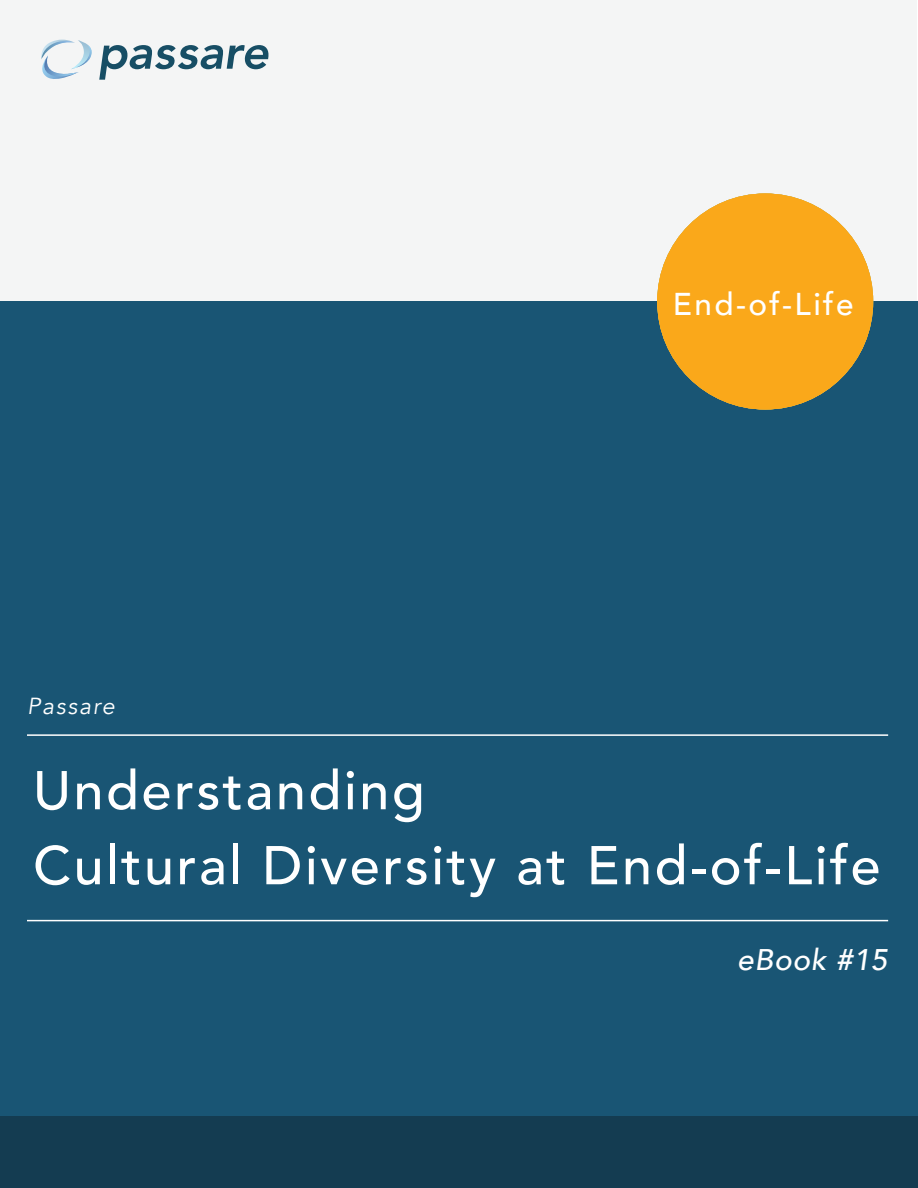
<style>
.page{position:relative;width:918px;height:1188px;background:#fff}
.page>*{position:absolute;margin:0;border:0;box-sizing:border-box;transform-origin:0 0}
.t1{font:500 54px/75px "Avenir";letter-spacing:.045em;color:#fff}
.t2{font:500 31.5px "Avenir";letter-spacing:.075em;color:#fff}
.t3{font:italic 500 29.85px "Avenir";letter-spacing:.025em;color:#fff}
.t4{font:italic 23.25px "Avenir";letter-spacing:.075em;color:#fff}
</style>
<div class="page">
<div style="left:0;top:0;width:917px;height:1188px;background:#f4f5f5"></div>
<div style="left:0;top:302px;width:918px;height:819px;background:#195574"></div>
<div style="left:657px;top:193px;width:216px;height:217px;background:#faa81a;border-radius:50%"></div>
<hr style="left:27px;top:734px;width:861px;height:2px;background:#fff">
<hr style="left:27px;top:920px;width:861px;height:1px;background:#fff">
<svg style="left:41px;top:40px;width:228px;height:40px"></svg>
<div style="left:0;top:1116px;width:918px;height:72px;background:#143c51"></div>
<p class="t4" style="left:27px;top:692px;width:89px">Passare</p>
<p class="t2" style="left:673px;top:277px;width:182px">End-of-Life</p>
<p class="t1" style="left:33px;top:750px;width:849px">Understanding<br>Cultural Diversity at End-of-Life</p>
<p class="t3" style="left:737px;top:942px;width:152px">eBook #15</p>
</div>
